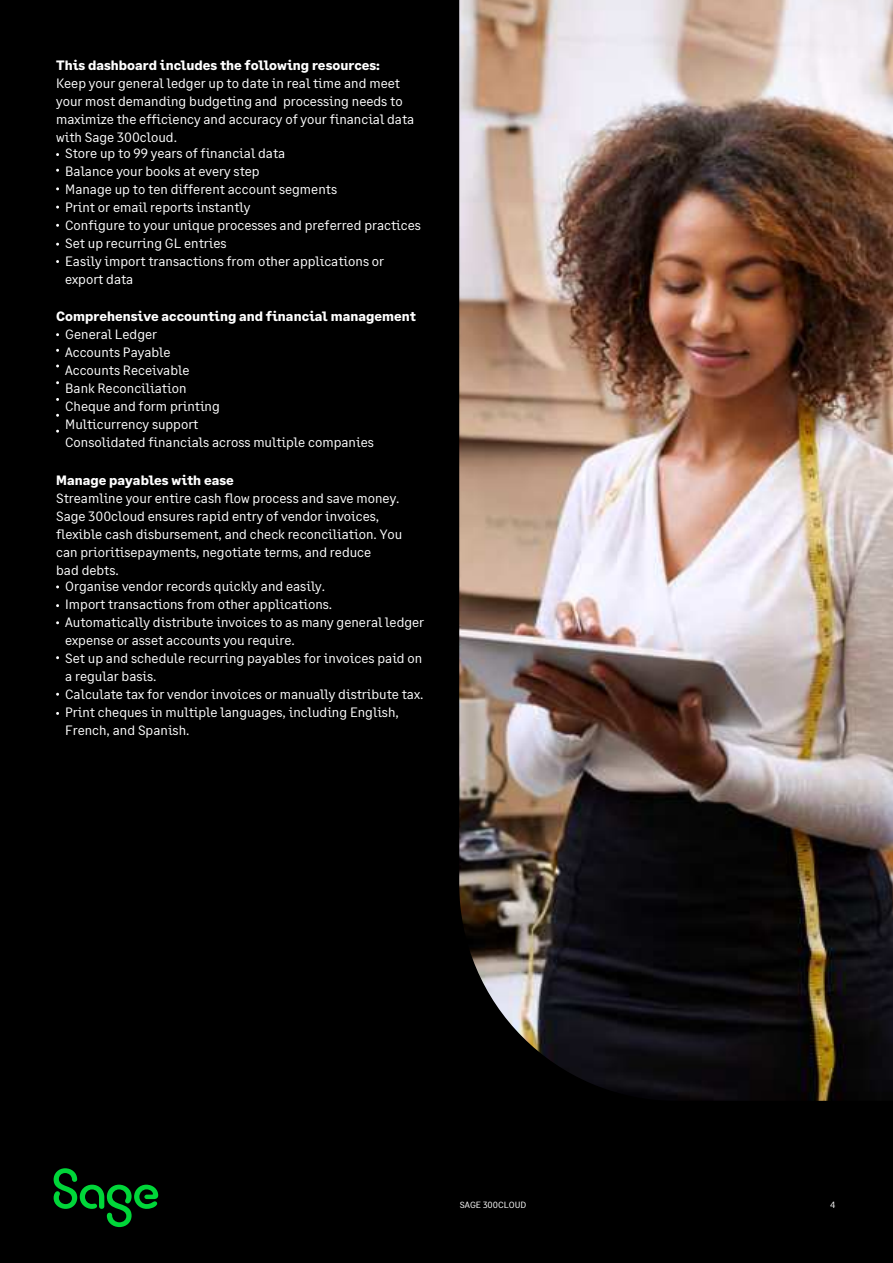
<style>
.page{position:relative;width:893px;height:1263px;background:#fff}
.page>*{position:absolute;margin:0;border:0;box-sizing:border-box;transform-origin:0 0}
.t1{font:13.5px/18px "Sage Text";color:#fff}
.t2{font:700 13.5px "Sage Text";color:#fff}
.t3{font:9px "Sage Text";color:#fff}
</style>
<div class="page">
<div style="left:0;top:0;width:892px;height:1263px;background:#000"></div>
<svg style="left:54px;top:1168px;width:104px;height:59px"></svg>
<img style="left:459px;top:0;width:433px;height:1101px">
<p class="t2" style="left:56px;top:60px;width:325px">This dashboard includes the following resources:</p>
<p class="t1" style="left:56px;top:76px;width:359px">Keep your general ledger up to date in real time and meet your most demanding budgeting and processing needs to maximize the efficiency and accuracy of your financial data with Sage 300cloud.</p>
<p class="t1" style="left:65px;top:145px;width:357px">Store up to 99 years of financial data<br>Balance your books at every step<br>Manage up to ten different account segments<br>Print or email reports instantly<br>Configure to your unique processes and preferred practices Set up recurring GL entries<br>Easily import transactions from other applications or export data</p>
<p class="t2" style="left:56px;top:310px;width:361px">Comprehensive accounting and financial management</p>
<p class="t1" style="left:65px;top:326px;width:310px">General Ledger<br>Accounts Payable<br>Accounts Receivable<br>Bank Reconciliation<br>Cheque and form printing<br>Multicurrency support<br>Consolidated financials across multiple companies</p>
<p class="t2" style="left:56px;top:475px;width:179px">Manage payables with ease</p>
<p class="t1" style="left:56px;top:491px;width:347px">Streamline your entire cash flow process and save money.<br>Sage 300cloud ensures rapid entry of vendor invoices, flexible cash disbursement, and check reconciliation. You can prioritisepayments, negotiate terms, and reduce<br>bad debts.</p>
<p class="t1" style="left:65px;top:579px;width:360px">Organise vendor records quickly and easily.<br>Import transactions from other applications.<br>Automatically distribute invoices to as many general ledger expense or asset accounts you require.<br>Set up and schedule recurring payables for invoices paid on a regular basis.<br>Calculate tax for vendor invoices or manually distribute tax.<br>Print cheques in multiple languages, including English, French, and Spanish.</p>
<p class="t3" style="left:460px;top:1202px;width:68px">SAGE 300CLOUD</p>
<p class="t3" style="left:830px;top:1202px;width:7px">4</p>
</div>
